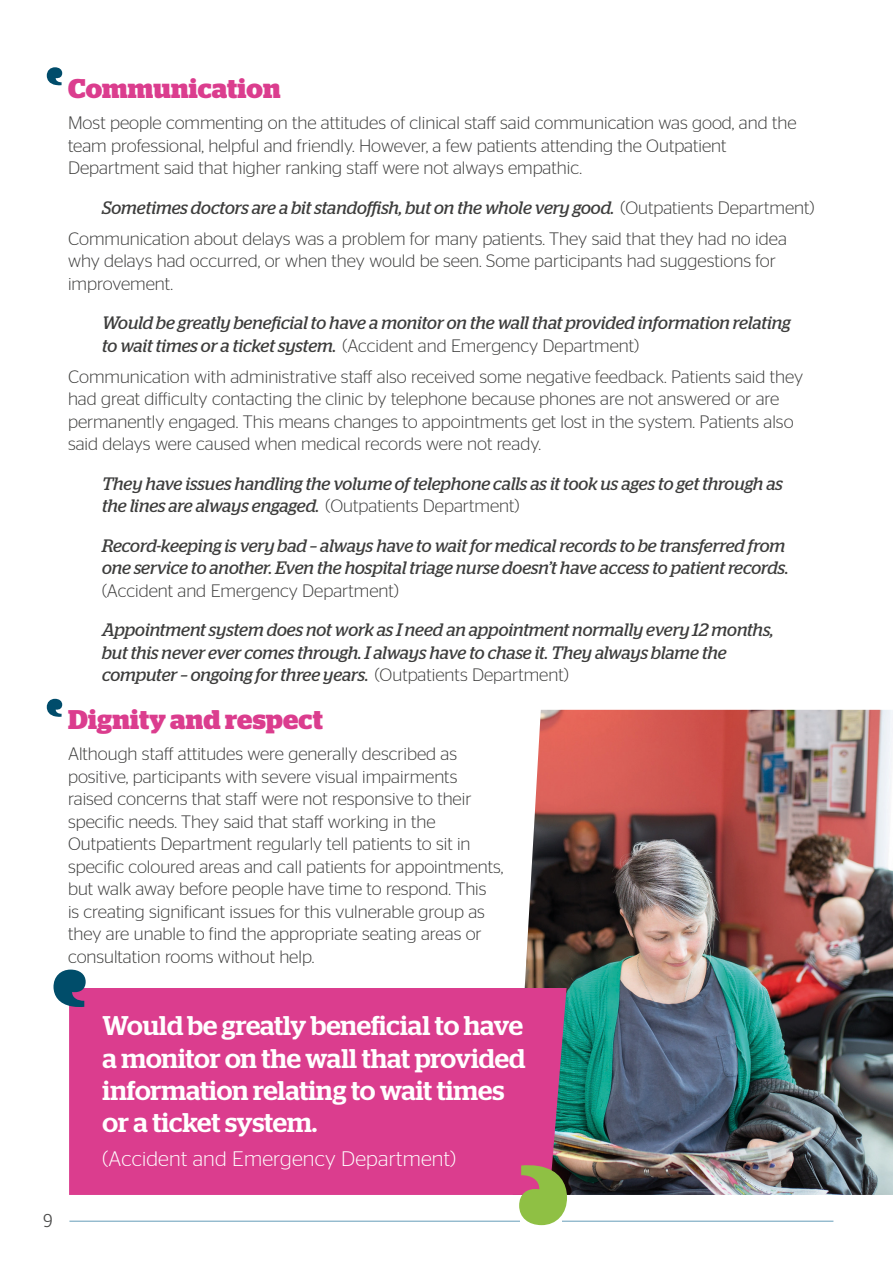
<style>
.page{position:relative;width:893px;height:1263px;background:#fff}
.page>*{position:absolute;margin:0;border:0;box-sizing:border-box;transform-origin:0 0}
.Italic_body_text{font:500 27px/32.4px "Stag";letter-spacing:-.005em;color:#fff}
.Sub_heading{font:700 27px "Stag";letter-spacing:.01em;color:#db3d8e}
.t1{font:300 21px "Stag Sans";letter-spacing:.01em;color:#fff}
.Body_text{font:300 18px/22.5px "Stag Sans";color:#3d3d3c}
.Italic_body_text-2{font:italic 18px/22.5px "Stag";letter-spacing:-.005em;color:#3d3d3c}
.t2{font:300 18px "FS Me Pro";color:#4b4b4a}
.s1{font-family:"Stag Sans";font-weight:300;font-style:normal}
</style>
<div class="page">
<hr style="left:69px;top:1221px;width:764px;height:1px;background:#659db8">
<img style="left:524px;top:710px;width:369px;height:485px">
<svg style="left:47px;top:67px;width:15px;height:18px"></svg>
<svg style="left:47px;top:699px;width:15px;height:18px"></svg>
<div style="left:69px;top:988px;width:498px;height:207px;background:#db3d8e"></div>
<svg style="left:53px;top:969px;width:33px;height:38px"></svg>
<svg style="left:519px;top:1165px;width:48px;height:60px;background:#98a857"></svg>
<p class="Sub_heading" style="left:68px;top:73px;width:214px">Communication</p>
<p class="Body_text" style="left:68px;top:111px;width:730px">Most people commenting on the attitudes of clinical staff said communication was good, and the team professional, helpful and friendly. However, a few patients attending the Outpatient<br>Department said that higher ranking staff were not always empathic.</p>
<p class="Italic_body_text-2" style="left:102px;top:196px;width:714px">Sometimes doctors are a bit standoffish, but on the whole very good. <span class="s1">(Outpatients Department)</span></p>
<p class="Body_text" style="left:68px;top:227px;width:720px">Communication about delays was a problem for many patients. They said that they had no idea why delays had occurred, or when they would be seen. Some participants had suggestions for improvement.</p>
<p class="Italic_body_text-2" style="left:102px;top:311px;width:690px">Would be greatly beneficial to have a monitor on the wall that provided information relating to wait times or a ticket system. <span class="s1">(Accident and Emergency Department)</span></p>
<p class="Body_text" style="left:68px;top:365px;width:737px">Communication with administrative staff also received some negative feedback. Patients said they had great difficulty contacting the clinic by telephone because phones are not answered or are permanently engaged. This means changes to appointments get lost in the system. Patients also said delays were caused when medical records were not ready.</p>
<p class="Italic_body_text-2" style="left:102px;top:472px;width:682px">They have issues handling the volume of telephone calls as it took us ages to get through as the lines are always engaged. <span class="s1">(Outpatients Department)</span></p>
<p class="Italic_body_text-2" style="left:102px;top:534px;width:688px">Record-keeping is very bad – always have to wait for medical records to be transferred from one service to another. Even the hospital triage nurse doesn’t have access to patient records. <span class="s1">(Accident and Emergency Department)</span></p>
<p class="Italic_body_text-2" style="left:102px;top:618px;width:673px">Appointment system does not work as I need an appointment normally every 12 months, but this never ever comes through. I always have to chase it. They always blame the computer – ongoing for three years. <span class="s1">(Outpatients Department)</span></p>
<p class="Sub_heading" style="left:68px;top:704px;width:256px">Dignity and respect</p>
<p class="Body_text" style="left:68px;top:742px;width:437px">Although staff attitudes were generally described as positive, participants with severe visual impairments raised concerns that staff were not responsive to their specific needs. They said that staff working in the Outpatients Department regularly tell patients to sit in specific coloured areas and call patients for appointments, but walk away before people have time to respond. This<br>is creating significant issues for this vulnerable group as they are unable to find the appropriate seating areas or consultation rooms without help.</p>
<p class="t2" style="left:43px;top:1208px;width:12px">9</p>
<p class="Italic_body_text" style="left:103px;top:1009px;width:424px">Would be greatly beneficial to have a monitor on the wall that provided information relating to wait times or a ticket system.</p>
<p class="t1" style="left:103px;top:1147px;width:355px">(Accident and Emergency Department)</p>
</div>
